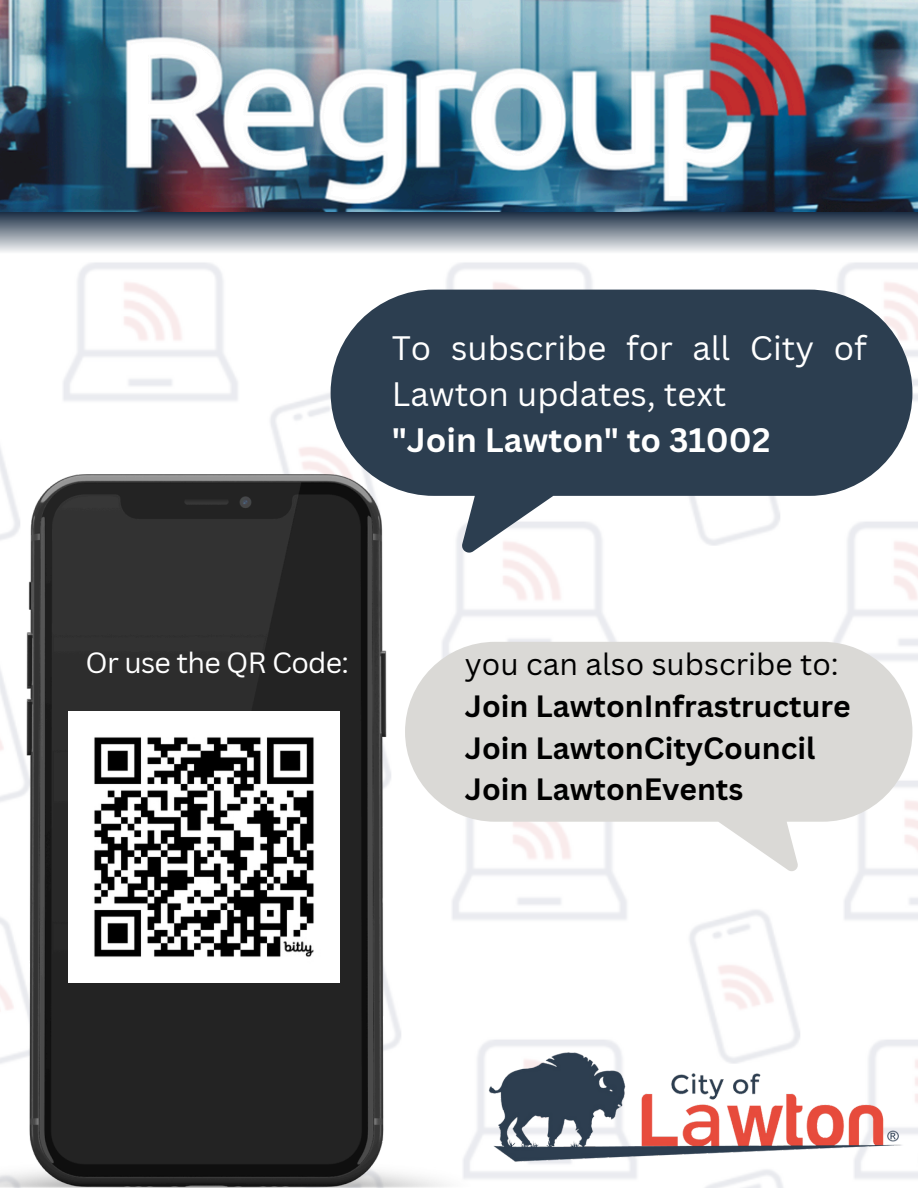
<style>
.page{position:relative;width:918px;height:1188px;background:#fff}
.page>*{position:absolute;margin:0;border:0;box-sizing:border-box;transform-origin:0 0}
.t1{font:33px/46.2px "Canva Sans";color:#fff}
.t2{font:700 30px/41.7px "Canva Sans";color:#000}
.t3{font:28.5px "Canva Sans";letter-spacing:-.025em;color:#fff}
.s1{font-weight:700}
.s2{font-weight:400}
</style>
<div class="page">
<img style="left:814px;top:262px;width:104px;height:140px">
<svg style="left:331px;top:290px;width:581px;height:265px;fill:#2c3e50"></svg>
<svg style="left:474px;top:642px;width:438px;height:231px;fill:#dad9d6"></svg>
<div style="left:0;top:212px;width:918px;height:41px;background:linear-gradient(to bottom,#1c2e44,#f6f7f8)"></div>
<img style="left:0;top:0;width:918px;height:212px">
<img style="left:486px;top:1051px;width:423px;height:114px">
<img style="left:0;top:475px;width:474px;height:713px">
<img style="left:68px;top:712px;width:271px;height:271px">
<p class="t1" style="left:392px;top:324px;width:477px">To subscribe for all City of<br>Lawton updates, text<br><span class="s1">"Join Lawton" to 31002</span></p>
<p class="t3" style="left:86px;top:643px;width:265px">Or use the QR Code:</p>
<h1 class="t2" style="left:465px;top:643px;width:387px"><span class="s2">you can also subscribe to:<br></span>Join LawtonInfrastructure<br>Join LawtonCityCouncil<br>Join LawtonEvents</h1>
</div>
